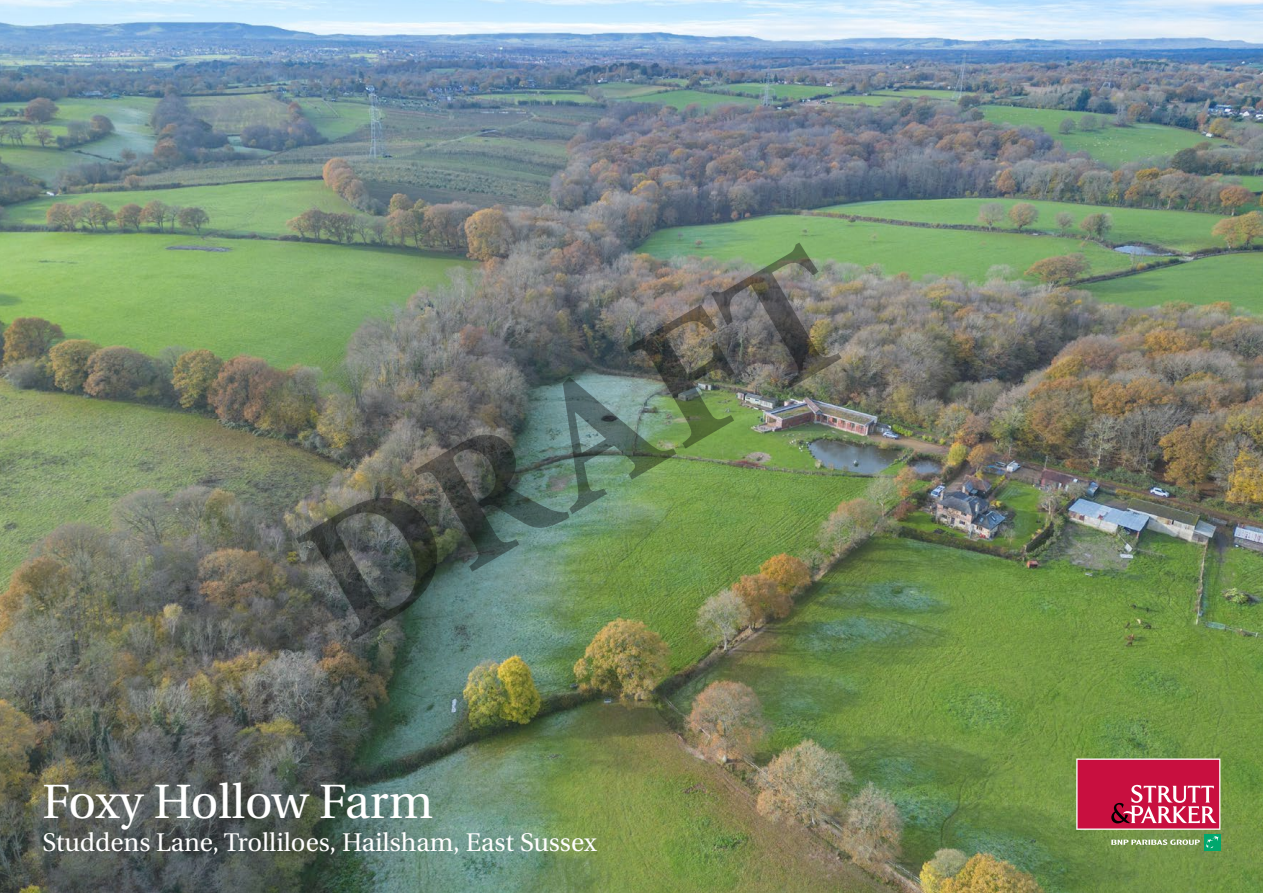
<style>
.page{position:relative;width:1263px;height:893px;background:#fff}
.page>*{position:absolute;margin:0;border:0;box-sizing:border-box;transform-origin:0 0}
.t1{font:700 180px "Minion Pro";color:rgb(0 0 0/.35)}
.t2{font:48px "Utopia";color:#fff}
.t3{font:25.5px "Utopia";color:#fff}
</style>
<div class="page">
<img style="left:0;top:0;width:1263px;height:893px">
<div style="left:1204px;top:834px;width:16px;height:16px;background:#00a76d"></div>
<svg style="left:1111px;top:836px;width:108px;height:12px"></svg>
<svg style="left:1076px;top:758px;width:144px;height:72px;background:#cc345b"></svg>
<h1 class="t1" style="left:256px;top:484px;width:574px;rotate:-30deg">DRAFT</h1>
<h2 class="t2" style="left:43px;top:775px;width:392px">Foxy Hollow Farm</h2>
<p class="t3" style="left:43px;top:828px;width:555px">Studdens Lane, Trolliloes, Hailsham, East Sussex</p>
</div>
